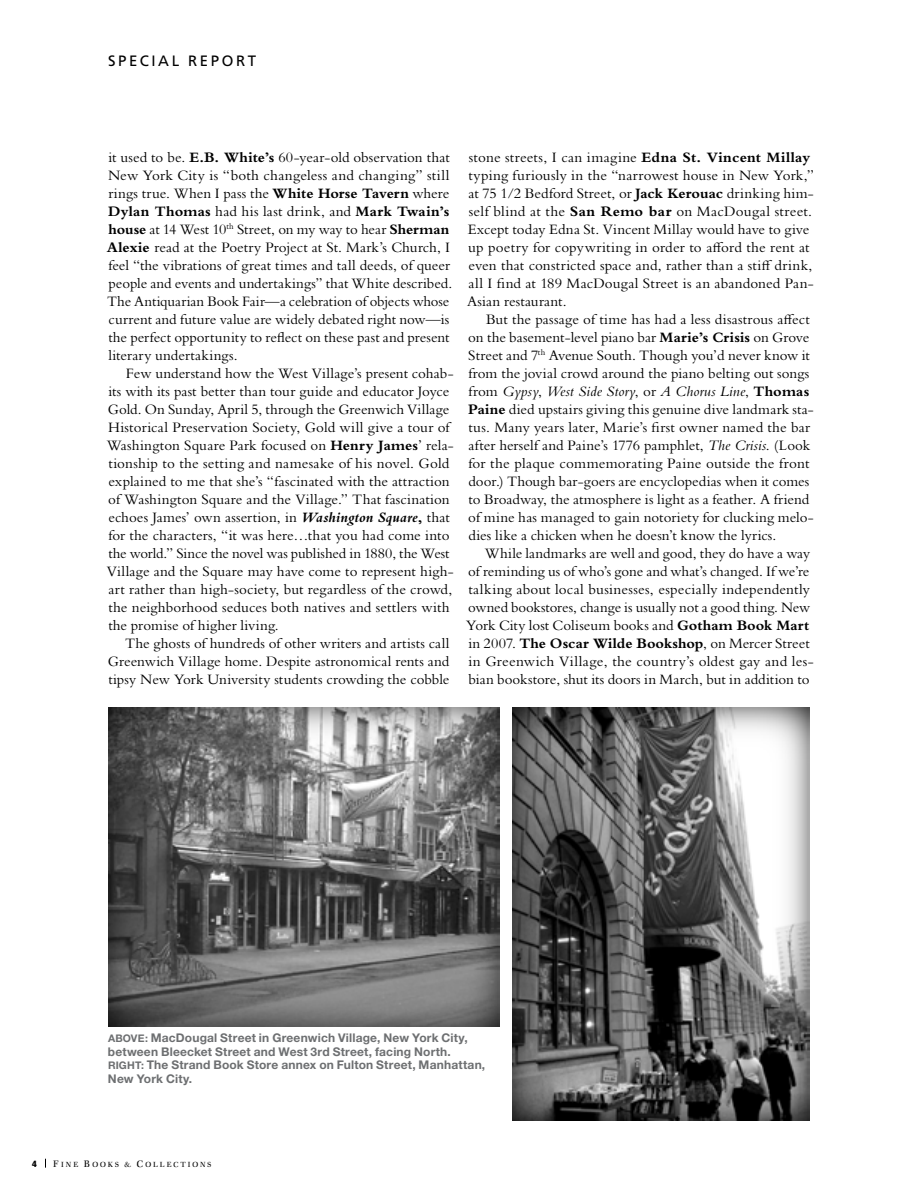
<style>
.page{position:relative;width:918px;height:1188px;background:#fff}
.page>*{position:absolute;margin:0;border:0;box-sizing:border-box;transform-origin:0 0}
.t1{font:15px/18px "Bembo Std";letter-spacing:.005em;color:#000}
.t2{font:15px "Frutiger";letter-spacing:.175em;color:#000}
.t3{font:700 12px/13.5px "Helvetica Neue";letter-spacing:.015em;color:#6d6f71}
.t4{font:700 10.5px "Helvetica Neue";color:#6d6f71}
.t5{font:900 condensed 9px "Frutiger LT Std";color:#000}
.t6{font:300 7.2px "Zapf";letter-spacing:.28em;color:#000}
.s1{font-weight:700}
.s2{font-weight:700;font-style:italic}
.s3{font-style:italic}
.s4{font-size:10.5px}
.s5{font-size:9px}
</style>
<div class="page">
<img style="left:513px;top:708px;width:297px;height:412px">
<img style="left:108px;top:708px;width:392px;height:318px">
<p class="t2" style="left:108px;top:52px;width:150px">SPECIAL REPORT</p>
<p class="t1" style="left:107px;top:148px;width:347px">it used to be. <span class="s1">E.B. White’s</span> 60-year-old observation that New York City is “both changeless and changing” still rings true. When I pass the <span class="s1">White Horse Tavern</span> where <span class="s1">Dylan Thomas</span> had his last drink, and <span class="s1">Mark Twain’s house</span> at 14 West 10<sup>th</sup> Street, on my way to hear <span class="s1">Sherman Alexie</span> read at the Poetry Project at St. Mark’s Church, I feel “the vibrations of great times and tall deeds, of queer people and events and undertakings” that White described.<br>The Antiquarian Book Fair—a celebration of objects whose current and future value are widely debated right now—is the perfect opportunity to reflect on these past and present literary undertakings.</p>
<p class="t1" style="left:107px;top:364px;width:349px;text-indent:19px">Few understand how the West Village’s present cohab&shy;its with its past better than tour guide and educator Joyce Gold. On Sunday, April 5, through the Greenwich Village Historical Preservation Society, Gold will give a tour of Washington Square Park focused on <span class="s1">Henry James</span>’ rela&shy;tionship to the setting and namesake of his novel. Gold explained to me that she’s “fascinated with the attraction of Washington Square and the Village.” That fascination echoes James’ own assertion, in <span class="s2">Washington Square</span><span class="s1">,</span> that for the characters, “it was here…that you had come into the world.” Since the novel was published in 1880, the West Village and the Square may have come to represent high&shy;art rather than high-society, but regardless of the crowd, the neighborhood seduces both natives and settlers with the promise of higher living.</p>
<p class="t1" style="left:108px;top:634px;width:343px;text-align:justify;text-indent:17px">The ghosts of hundreds of other writers and artists call Greenwich Village home. Despite astronomical rents and tipsy New York University students crowding the cobble</p>
<p class="t1" style="left:467px;top:148px;width:349px">stone streets, I can imagine <span class="s1">Edna St. Vincent Millay </span>typing furiously in the “narrowest house in New York,” at 75 1/2 Bedford Street, or <span class="s1">Jack Kerouac</span> drinking him&shy;self blind at the <span class="s1">San Remo bar</span> on MacDougal street.<br>Except today Edna St. Vincent Millay would have to give up poetry for copywriting in order to afford the rent at even that constricted space and, rather than a stiff drink, all I find at 189 MacDougal Street is an abandoned Pan-Asian restaurant.</p>
<p class="t1" style="left:468px;top:310px;width:347px;text-indent:18px">But the passage of time has had a less disastrous affect on the basement-level piano bar <span class="s1">Marie’s Crisis</span> on Grove Street and 7<sup>th</sup> Avenue South. Though you’d never know it from the jovial crowd around the piano belting out songs from <span class="s3">Gypsy</span>, <span class="s3">West Side Story</span>, or <span class="s3">A Chorus Line</span>, <span class="s1">Thomas Paine</span> died upstairs giving this genuine dive landmark sta&shy;tus. Many years later, Marie’s first owner named the bar after herself and Paine’s 1776 pamphlet, <span class="s3">The Crisis</span>. (Look for the plaque commemorating Paine outside the front door.) Though bar-goers are encyclopedias when it comes to Broadway, the atmosphere is light as a feather. A friend of mine has managed to gain notoriety for clucking melo&shy;dies like a chicken when he doesn’t know the lyrics.</p>
<p class="t1" style="left:466px;top:544px;width:349px;text-indent:18px">While landmarks are well and good, they do have a way of reminding us of who’s gone and what’s changed. If we’re talking about local businesses, especially independently owned bookstores, change is usually not a good thing. New York City lost Coliseum books and <span class="s1">Gotham Book Mart </span>in 2007. <span class="s1">The Oscar Wilde Bookshop</span>, on Mercer Street in Greenwich Village, the country’s oldest gay and les&shy;bian bookstore, shut its doors in March, but in addition to</p>
<p class="t3" style="left:108px;top:1031px;width:361px"><span class="s4">Above:</span> MacDougal Street in Greenwich Village, New York City, between Bleecket Street and West 3rd Street, facing North.</p>
<p class="t4" style="left:108px;top:1059px;width:15px">Right</p>
<p class="t3" style="left:108px;top:1058px;width:379px;text-indent:33px"><span class="s4">:</span> The Strand Book Store annex on Fulton Street, Manhattan,<br>New York City.</p>
<p class="t5" style="left:32px;top:1158px;width:6px">4</p>
<p class="t6" style="left:53px;top:1159px;width:160px"><span class="s5">F</span>INE <span class="s5">B</span>OOKS &amp; <span class="s5">C</span>OLLECTIONS</p>
</div>
